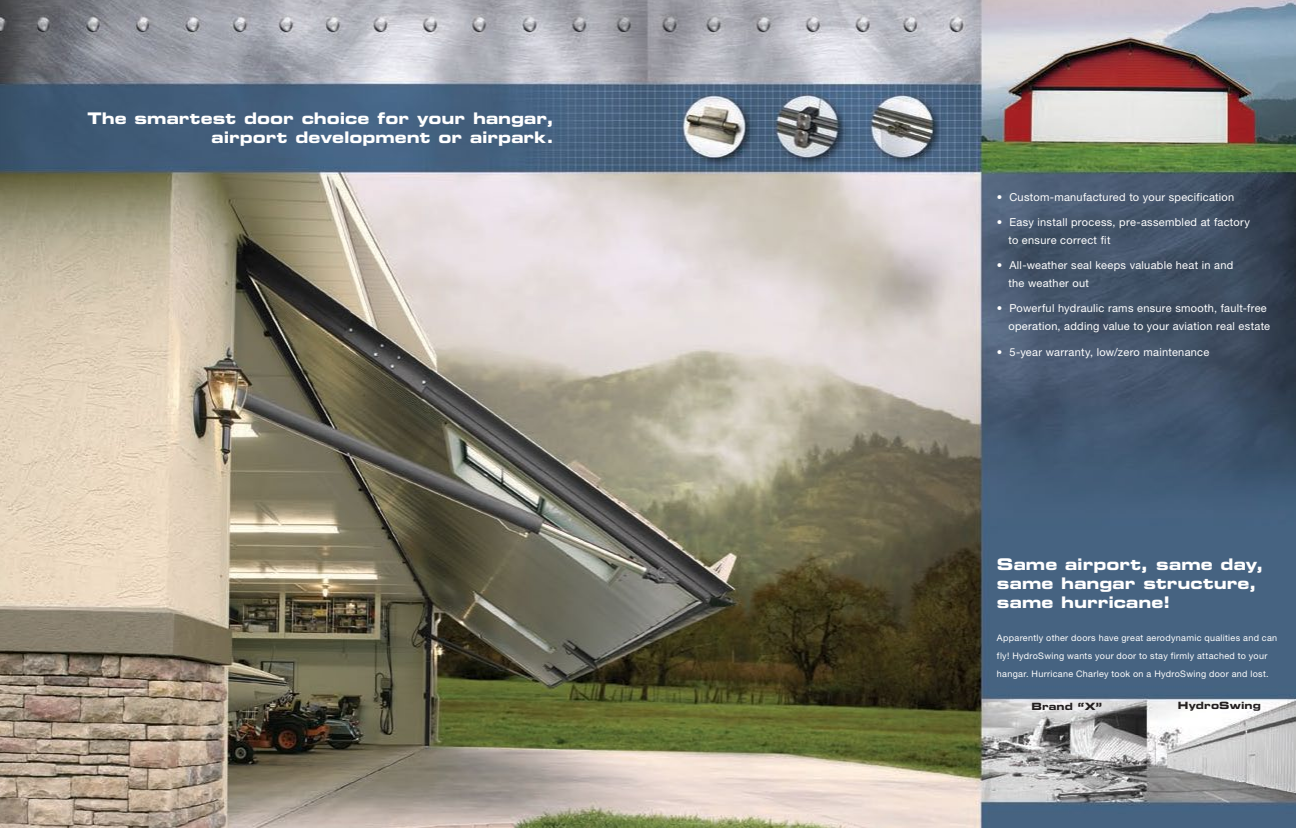
<style>
.page{position:relative;width:1296px;height:828px;background:#fff}
.page>*{position:absolute;margin:0;border:0;box-sizing:border-box;transform-origin:0 0}
.t1{font:16px/19.2px "Eurostile LT Std Bold Ex 2";color:#fff}
.t2{font:11px/18px "Helvetica Neue LT Pro";letter-spacing:.025em;color:#fff}
.t3{font:10px "Eurostile LT Std Bold Ex 2";letter-spacing:.005em;color:#231f20}
.t4{font:9px/18px "Helvetica Neue LT Pro";letter-spacing:.035em;color:#fff}
</style>
<div class="page">
<img style="left:0;top:0;width:1296px;height:828px">
<h1 class="t1" style="left:87px;top:108px;width:468px;text-align:right">The smartest door choice for your hangar, airport development or airpark.</h1>
<p class="t2" style="left:997px;top:188px;width:239px">• Custom-manufactured to your specification</p>
<p class="t2" style="left:1009px;top:213px;width:243px;text-indent:-12px">• Easy install process, pre-assembled at factory to ensure correct fit</p>
<p class="t2" style="left:1009px;top:256px;width:226px;text-indent:-12px">• All-weather seal keeps valuable heat in and the weather out</p>
<p class="t2" style="left:997px;top:299px;width:275px;text-align:right">• Powerful hydraulic rams ensure smooth, fault-free operation, adding value to your aviation real estate</p>
<p class="t2" style="left:997px;top:343px;width:214px">• 5-year warranty, low/zero maintenance</p>
<h1 class="t1" style="left:997px;top:554px;width:268px">Same airport, same day, same hangar structure, same hurricane!</h1>
<p class="t4" style="left:997px;top:629px;width:282px">Apparently other doors have great aerodynamic qualities and can fly! HydroSwing wants your door to stay firmly attached to your hangar. Hurricane Charley took on a HydroSwing door and lost.</p>
<p class="t3" style="left:1031px;top:699px;width:72px">Brand “X”</p>
<p class="t3" style="left:1178px;top:699px;width:85px">HydroSwing</p>
</div>
